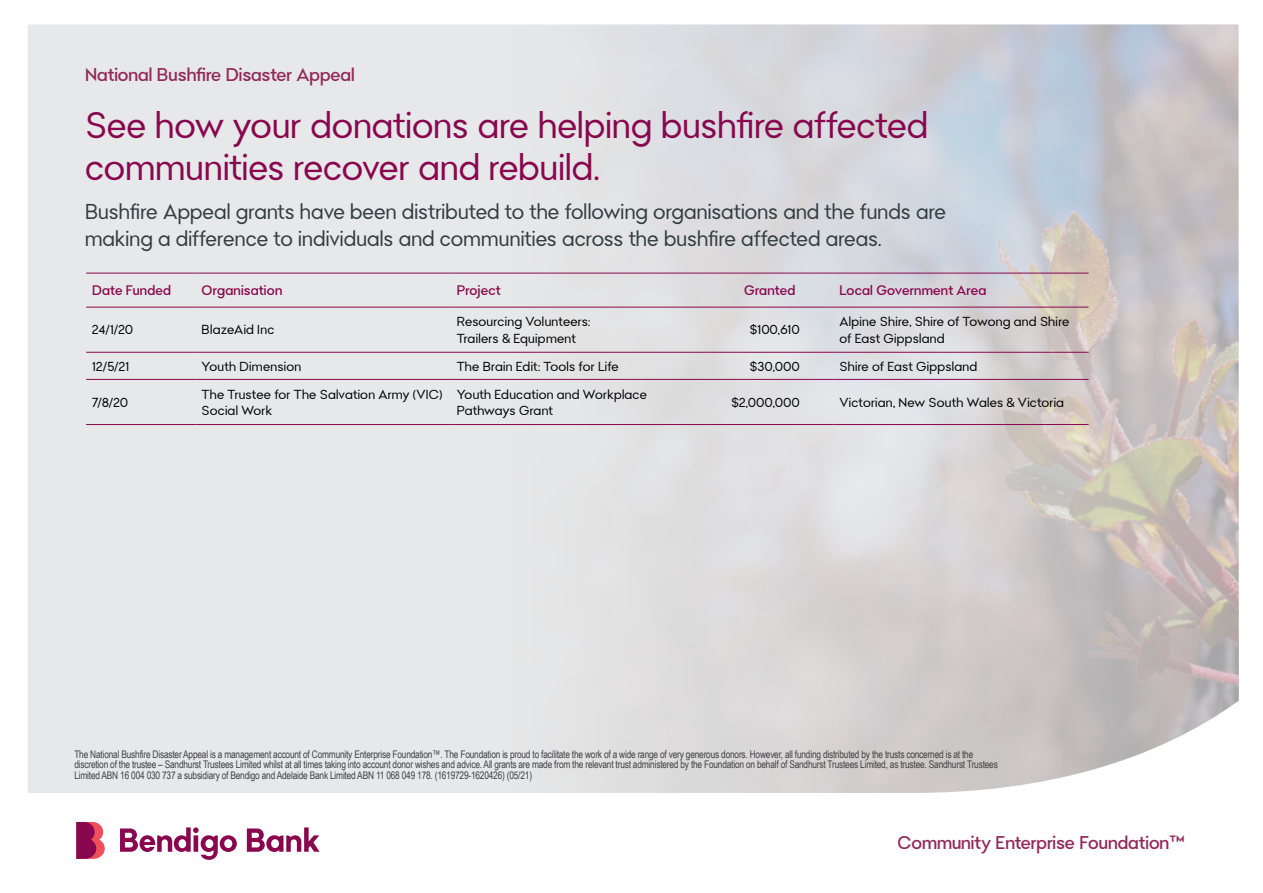
<style>
.page{position:relative;width:1263px;height:893px;background:#fff}
.page>*{position:absolute;margin:0;border:0;box-sizing:border-box;transform-origin:0 0}
.t1{font:36px/42px "Bendigo Sans";color:#88074f}
.t2{font:21px/27px "Bendigo Sans";letter-spacing:.005em;color:#323d42}
.t3{font:500 18px "Bendigo Sans";color:#912a5a}
.t4{font:500 13.5px "Bendigo Sans";letter-spacing:.01em;color:#88074f}
.t5{font:12.75px/16.5px "Bendigo Sans";letter-spacing:.02em;color:#000}
.t6{font:10.5px/10.5px "Arial Narrow";letter-spacing:-.02em;color:#414042}
</style>
<div class="page">
<div style="left:28px;top:24px;width:474px;height:769px;background:#e7e8e9"></div>
<img style="left:502px;top:24px;width:737px;height:769px">
<svg style="left:120px;top:827px;width:117px;height:33px"></svg>
<svg style="left:247px;top:827px;width:73px;height:25px"></svg>
<svg style="left:76px;top:822px;width:29px;height:37px"></svg>
<hr style="left:86px;top:273px;width:110px;height:1px;background:#88074f">
<hr style="left:196px;top:273px;width:255px;height:1px;background:#88074f">
<hr style="left:451px;top:273px;width:255px;height:1px;background:#88074f">
<hr style="left:706px;top:273px;width:127px;height:1px;background:#88074f">
<hr style="left:833px;top:273px;width:256px;height:1px;background:#88074f">
<hr style="left:86px;top:307px;width:110px;height:1px;background:#88074f">
<hr style="left:196px;top:307px;width:255px;height:1px;background:#88074f">
<hr style="left:451px;top:307px;width:255px;height:1px;background:#88074f">
<hr style="left:706px;top:307px;width:127px;height:1px;background:#88074f">
<hr style="left:833px;top:307px;width:256px;height:1px;background:#88074f">
<hr style="left:86px;top:352px;width:110px;height:1px;background:#88074f">
<hr style="left:196px;top:352px;width:255px;height:1px;background:#88074f">
<hr style="left:451px;top:352px;width:255px;height:1px;background:#88074f">
<hr style="left:706px;top:352px;width:127px;height:1px;background:#88074f">
<hr style="left:833px;top:352px;width:256px;height:1px;background:#88074f">
<hr style="left:86px;top:379px;width:110px;height:1px;background:#88074f">
<hr style="left:196px;top:379px;width:255px;height:1px;background:#88074f">
<hr style="left:451px;top:379px;width:255px;height:1px;background:#88074f">
<hr style="left:706px;top:379px;width:127px;height:1px;background:#88074f">
<hr style="left:833px;top:379px;width:256px;height:1px;background:#88074f">
<hr style="left:86px;top:424px;width:110px;height:1px;background:#88074f">
<hr style="left:196px;top:424px;width:255px;height:1px;background:#88074f">
<hr style="left:451px;top:424px;width:255px;height:1px;background:#88074f">
<hr style="left:706px;top:424px;width:127px;height:1px;background:#88074f">
<hr style="left:833px;top:424px;width:256px;height:1px;background:#88074f">
<h3 class="t3" style="left:85px;top:63px;width:271px">National Bushfire Disaster Appeal</h3>
<h1 class="t1" style="left:85px;top:104px;width:844px">See how your donations are helping bushfire affected communities recover and rebuild.</h1>
<h2 class="t2" style="left:85px;top:198px;width:862px">Bushfire Appeal grants have been distributed to the following organisations and the funds are making a difference to individuals and communities across the bushfire affected areas.</h2>
<p class="t4" style="left:92px;top:282px;width:80px">Date Funded</p>
<p class="t4" style="left:202px;top:282px;width:82px">Organisation</p>
<p class="t4" style="left:457px;top:282px;width:45px">Project</p>
<p class="t4" style="left:744px;top:282px;width:52px">Granted</p>
<p class="t4" style="left:839px;top:282px;width:148px">Local Government Area</p>
<p class="t5" style="left:92px;top:322px;width:42px">24/1/20</p>
<p class="t5" style="left:202px;top:322px;width:74px">BlazeAid Inc</p>
<p class="t5" style="left:457px;top:313px;width:135px">Resourcing Volunteers:<br>Trailers &amp; Equipment</p>
<p class="t5" style="left:750px;top:322px;width:51px">$100,610</p>
<p class="t5" style="left:839px;top:313px;width:231px">Alpine Shire, Shire of Towong and Shire of East Gippsland</p>
<p class="t5" style="left:92px;top:358px;width:39px">12/5/21</p>
<p class="t5" style="left:202px;top:358px;width:101px">Youth Dimension</p>
<p class="t5" style="left:457px;top:358px;width:164px">The Brain Edit: Tools for Life</p>
<p class="t5" style="left:750px;top:358px;width:51px">$30,000</p>
<p class="t5" style="left:839px;top:358px;width:139px">Shire of East Gippsland</p>
<p class="t5" style="left:92px;top:394px;width:37px">7/8/20</p>
<p class="t5" style="left:202px;top:386px;width:242px">The Trustee for The Salvation Army (VIC)<br>Social Work</p>
<p class="t5" style="left:457px;top:386px;width:192px">Youth Education and Workplace<br>Pathways Grant</p>
<p class="t5" style="left:731px;top:394px;width:70px">$2,000,000</p>
<p class="t5" style="left:839px;top:394px;width:226px">Victorian, New South Wales &amp; Victoria</p>
<p class="t6" style="left:74px;top:748px;width:925px">The National Bushfire Disaster Appeal is a management account of Community Enterprise Foundation™. The Foundation is proud to facilitate the work of a wide range of very generous donors. However, all funding distributed by the trusts concerned is at the discretion of the trustee – Sandhurst Trustees Limited whilst at all times taking into account donor wishes and advice. All grants are made from the relevant trust administered by the Foundation on behalf of Sandhurst Trustees Limited, as trustee. Sandhurst Trustees<br>Limited ABN 16 004 030 737 a subsidiary of Bendigo and Adelaide Bank Limited ABN 11 068 049 178. (1619729-1620426) (05/21)</p>
<h3 class="t3" style="left:897px;top:831px;width:289px">Community Enterprise Foundation™</h3>
</div>
